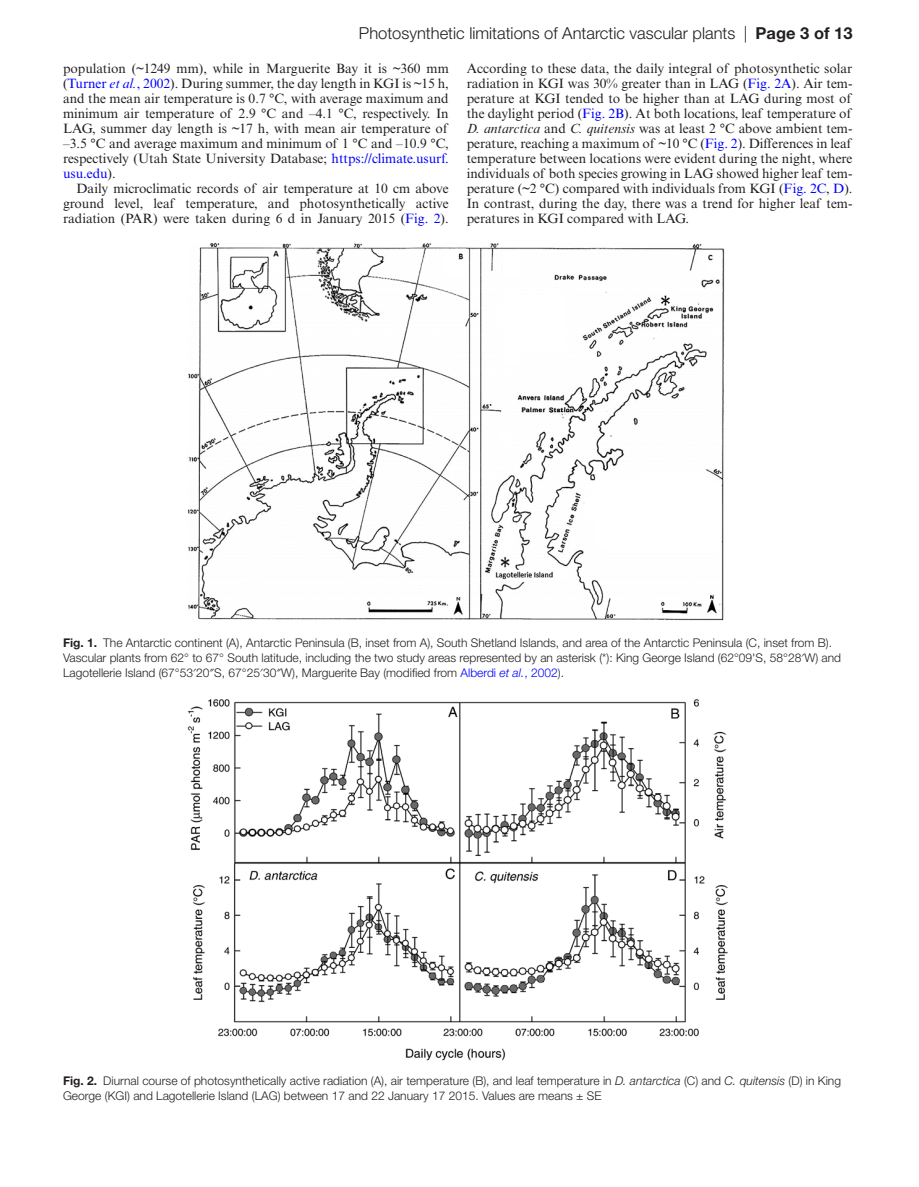
<style>
.page{position:relative;width:919px;height:1187px;background:#fff}
.page>*{position:absolute;margin:0;border:0;box-sizing:border-box;transform-origin:0 0}
.t1{font:300 16.5px "Helvetica Neue LT Std";color:#231f20}
.t2{font:13.5px/15px "Times New Roman MT Std";color:#231f20;text-align:justify}
.t3{font:300 12px/15px "Helvetica Neue LT Std";color:#231f20}
.s1{font-weight:700}
.s2{color:#00f}
.s3{font-style:italic;color:#00f}
.s4{font-style:italic}
.s5{font-family:"Gandhari Unicode";font-weight:400}
</style>
<div class="page">
<img style="left:187px;top:242px;width:538px;height:379px">
<img style="left:188px;top:699px;width:540px;height:361px">
<p class="t1" style="left:359px;top:23px;width:495px">Photosynthetic limitations of Antarctic vascular plants | <span class="s1">Page 3 of 13</span></p>
<p class="t2" style="left:63px;top:61px;width:387px">population (~1249 mm), while in Marguerite Bay it is ~360 mm (<span class="s2">Turner</span> <span class="s3">et al.</span><span class="s2">, 2002</span>). During summer, the day length in KGI is ~15 h, and the mean air temperature is 0.7 °C, with average maximum and minimum air temperature of 2.9 °C and –4.1 °C, respectively. In LAG, summer day length is ~17 h, with mean air temperature of –3.5 °C and average maximum and minimum of 1 °C and –10.9 °C, respectively (Utah State University Database; <span class="s2">https://climate.usurf. usu.edu</span>).</p>
<p class="t2" style="left:63px;top:181px;width:387px;text-indent:14px">Daily microclimatic records of air temperature at 10 cm above ground level, leaf temperature, and photosynthetically active radiation (PAR) were taken during 6 d in January 2015 (<span class="s2">Fig. 2</span>).</p>
<p class="t2" style="left:466px;top:61px;width:387px">According to these data, the daily integral of photosynthetic solar radiation in KGI was 30% greater than in LAG (<span class="s2">Fig. 2A</span>). Air tem&shy;perature at KGI tended to be higher than at LAG during most of the daylight period (<span class="s2">Fig. 2B</span>). At both locations, leaf temperature of <span class="s4">D. antarctica</span> and <span class="s4">C. quitensis</span> was at least 2 °C above ambient tem&shy;perature, reaching a maximum of ~10 °C (<span class="s2">Fig. 2</span>). Differences in leaf temperature between locations were evident during the night, where individuals of both species growing in LAG showed higher leaf tem&shy;perature (~2 °C) compared with individuals from KGI (<span class="s2">Fig. 2C</span>, <span class="s2">D</span>).<br>In contrast, during the day, there was a trend for higher leaf tem&shy;peratures in KGI compared with LAG.</p>
<p class="t3" style="left:63px;top:634px;width:779px"><span class="s1">Fig. 1.</span> The Antarctic continent (A), Antarctic Peninsula (B, inset from A), South Shetland Islands, and area of the Antarctic Peninsula (C, inset from B).<br>Vascular plants from 62° to 67° South latitude, including the two study areas represented by an asterisk (*): King George Island (62°09'S, 58°28<span class="s5">ʹ</span>W) and<br>Lagotellerie Island (67°53<span class="s5">ʹ</span>20<span class="s5">ʺ</span>S, 67°25<span class="s5">ʹ</span>30<span class="s5">ʺ</span>W), Marguerite Bay (modified from <span class="s2">Alberdi</span> <span class="s3">et al.</span><span class="s2">, 2002</span>).</p>
<p class="t3" style="left:63px;top:1072px;width:779px"><span class="s1">Fig. 2.</span> Diurnal course of photosynthetically active radiation (A), air temperature (B), and leaf temperature in <span class="s4">D. antarctica</span> (C) and <span class="s4">C. quitensis</span> (D) in King<br>George (KGI) and Lagotellerie Island (LAG) between 17 and 22 January 17 2015. Values are means ± SE</p>
</div>
